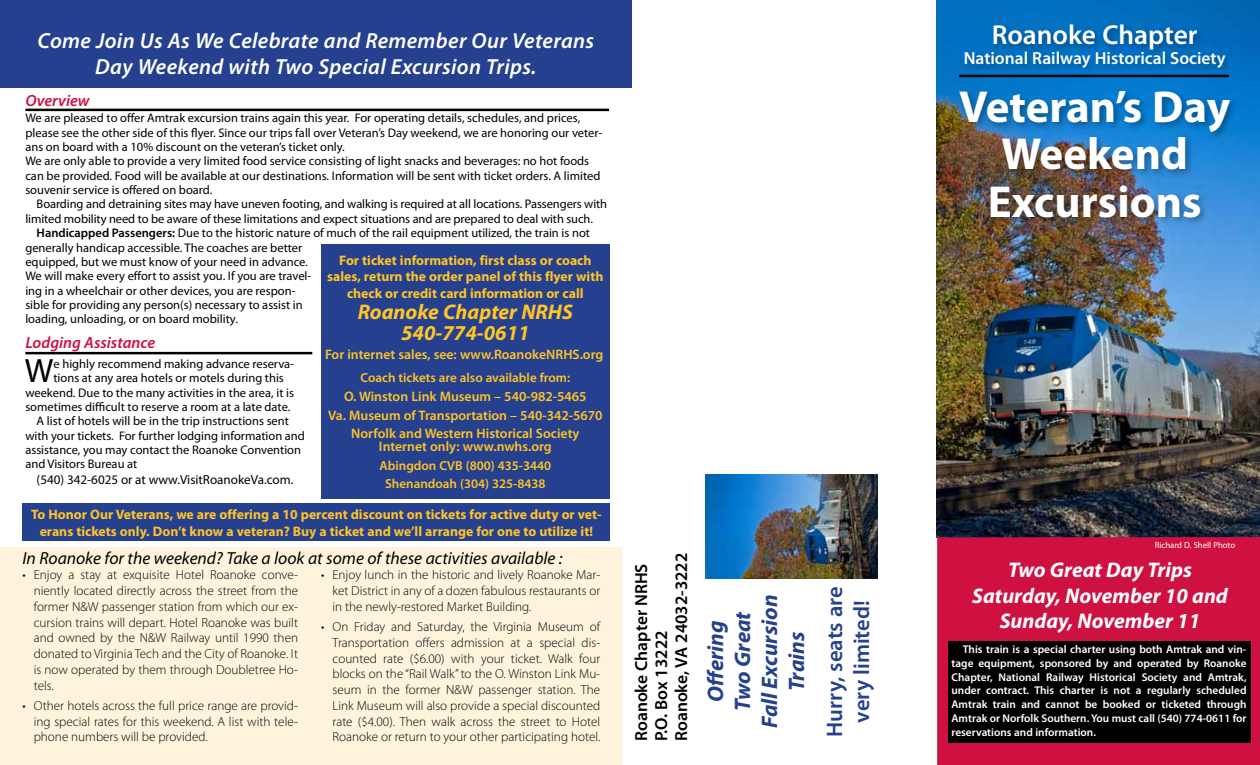
<style>
.page{position:relative;width:1260px;height:765px;background:#fff}
.page>*{position:absolute;margin:0;border:0;box-sizing:border-box;transform-origin:0 0}
.t1{font:700 45px/47.5px "Myriad Pro";color:#fff;text-align:center}
.t2{font:33.88px "Myriad Pro";color:#000}
.t3{font:600 27.5px "Myriad Pro";color:#fff}
.t4{font:italic 700 22.5px/27px "Myriad Pro";color:#25408f;text-align:center}
.t5{font:600 22.5px/27px "Myriad Pro";color:#25408f;text-align:center}
.t6{font:italic 600 21.88px/26.2px "Myriad Pro";letter-spacing:.015em;color:#fff;text-align:center}
.t7{font:italic 700 21.25px/25.5px "Myriad Pro";color:#fff;text-align:center}
.t8{font:italic 700 21.25px/21.2px "Myriad Pro";color:#ffc425;text-align:center}
.t9{font:italic 17.5px "Myriad Pro";color:#000}
.t10{font:600 17.5px/20px "Myriad Pro";color:#000}
.t11{font:600 17.5px "Myriad Pro";color:#fff}
.t12{font:italic 600 16.25px "Myriad Pro";color:#cd1041}
.t13{font:700 13.75px/16.5px "Myriad Pro";color:#ffc425;text-align:center}
.t14{font:600 13.75px/18.8px "Myriad Pro";color:#ffc425;text-align:center}
.t15{font:300 13.12px/15.8px "Myriad Pro";color:#000;text-align:justify}
.t16{font:600 13.12px/18.8px "Myriad Pro";color:#ffc425;text-align:center}
.t17{font:13.12px "Myriad Pro";color:#000}
.t18{font:12.5px/14.4px "Myriad Pro";color:#000}
.t19{font:600 11.25px/13.8px "Myriad Pro";color:#fff;text-align:justify}
.t20{font:8.75px "Myriad Pro";color:#fff}
.s1{font-weight:600}
</style>
<div class="page">
<img style="left:937px;top:0;width:323px;height:537px">
<img style="left:706px;top:474px;width:172px;height:105px">
<div style="left:0;top:547px;width:622px;height:218px;background:#fff3dc"></div>
<div style="left:937px;top:537px;width:323px;height:228px;background:#ce1141"></div>
<div style="left:956px;top:22px;width:283px;height:205px;background:#000;opacity:.35"></div>
<hr style="left:959px;top:75px;width:270px;height:2px;background:#000">
<div style="left:948px;top:641px;width:302px;height:101px;background:#000"></div>
<hr style="left:25px;top:109px;width:584px;height:2px;background:#000">
<hr style="left:25px;top:352px;width:287px;height:2px;background:#000">
<div style="left:321px;top:244px;width:288px;height:254px;background:#25408f"></div>
<div style="left:22px;top:503px;width:588px;height:38px;background:#25408f"></div>
<div style="left:0;top:0;width:632px;height:87px;background:#25408f"></div>
<h3 class="t6" style="left:37px;top:27px;width:558px">Come Join Us As We Celebrate and Remember Our Veterans<br>Day Weekend with Two Special Excursion Trips.</h3>
<h3 class="t12" style="left:25px;top:90px;width:66px">Overview</h3>
<p class="t18" style="left:25px;top:111px;width:578px">We are pleased to offer Amtrak excursion trains again this year. For operating details, schedules, and prices, please see the other side of this flyer. Since our trips fall over Veteran’s Day weekend, we are honoring our veter&shy;ans on board with a 10% discount on the veteran’s ticket only.<br>We are only able to provide a very limited food service consisting of light snacks and beverages: no hot foods can be provided. Food will be available at our destinations. Information will be sent with ticket orders. A limited souvenir service is offered on board.</p>
<p class="t18" style="left:25px;top:197px;width:583px;text-indent:11px">Boarding and detraining sites may have uneven footing, and walking is required at all locations. Passengers with limited mobility need to be aware of these limitations and expect situations and are prepared to deal with such.</p>
<p class="t18" style="left:25px;top:226px;width:566px;text-indent:11px"><span class="s1">Handicapped Passengers:</span> Due to the historic nature of much of the rail equipment utilized, the train is not generally handicap accessible. The coaches are better<br>equipped, but we must know of your need in advance.<br>We will make every effort to assist you. If you are travel-<br>ing in a wheelchair or other devices, you are respon-<br>sible for providing any person(s) necessary to assist in<br>loading, unloading, or on board mobility.</p>
<h3 class="t12" style="left:25px;top:332px;width:131px">Lodging Assistance</h3>
<h2 class="t2" style="left:25px;top:350px;width:30px">W</h2>
<p class="t18" style="left:53px;top:356px;width:242px">e highly recommend making advance reserva-</p>
<p class="t13" style="left:327px;top:251px;width:278px">For ticket information, first class or coach sales, return the order panel of this flyer with check or credit card information or call</p>
<h3 class="t8" style="left:358px;top:300px;width:217px">Roanoke Chapter NRHS<br>540-774-0611</h3>
<p class="t14" style="left:325px;top:345px;width:280px">For internet sales, see: www.RoanokeNRHS.org</p>
<p class="t16" style="left:361px;top:368px;width:211px">Coach tickets are also available from:</p>
<p class="t14" style="left:328px;top:387px;width:276px">O. Winston Link Museum – 540-982-5465<br>Va. Museum of Transportation – 540-342-5670<br>Norfolk and Western Historical Society</p>
<p class="t14" style="left:379px;top:437px;width:174px">Internet only: www.nwhs.org</p>
<p class="t16" style="left:380px;top:456px;width:173px">Abingdon CVB (800) 435-3440<br>Shenandoah (304) 325-8438</p>
<p class="t13" style="left:31px;top:506px;width:572px">To Honor Our Veterans, we are offering a 10 percent discount on tickets for active duty or vet&shy;erans tickets only. Don’t know a veteran? Buy a ticket and we’ll arrange for one to utilize it!</p>
<p class="t18" style="left:53px;top:371px;width:232px">tions at any area hotels or motels during this</p>
<p class="t18" style="left:25px;top:385px;width:270px">weekend. Due to the many activities in the area, it is</p>
<p class="t18" style="left:25px;top:399px;width:267px">sometimes difficult to reserve a room at a late date.</p>
<p class="t18" style="left:37px;top:414px;width:254px">A list of hotels will be in the trip instructions sent</p>
<p class="t18" style="left:25px;top:428px;width:281px">with your tickets. For further lodging information and</p>
<p class="t18" style="left:25px;top:442px;width:277px">assistance, you may contact the Roanoke Convention</p>
<p class="t18" style="left:25px;top:457px;width:113px">and Visitors Bureau at</p>
<p class="t17" style="left:37px;top:472px;width:258px">(540) 342-6025 or at www.VisitRoanokeVa.com.</p>
<h3 class="t9" style="left:22px;top:547px;width:542px">In Roanoke for the weekend? Take a look at some of these activities available :</h3>
<p class="t15" style="left:34px;top:567px;width:266px;text-indent:-11px">• Enjoy a stay at exquisite Hotel Roanoke conve&shy;niently located directly across the street from the former N&amp;W passenger station from which our ex&shy;cursion trains will depart. Hotel Roanoke was built and owned by the N&amp;W Railway until 1990 then donated to Virginia Tech and the City of Roanoke. It is now operated by them through Doubletree Ho&shy;tels.</p>
<p class="t15" style="left:34px;top:697px;width:266px;text-indent:-11px">• Other hotels across the full price range are provid&shy;ing special rates for this weekend. A list with tele&shy;phone numbers will be provided.</p>
<p class="t15" style="left:333px;top:567px;width:269px;text-indent:-11px">• Enjoy lunch in the historic and lively Roanoke Mar&shy;ket District in any of a dozen fabulous restaurants or in the newly-restored Market Building.</p>
<p class="t15" style="left:332px;top:619px;width:269px;text-indent:-11px">• On Friday and Saturday, the Virginia Museum of Transportation offers admission at a special dis&shy;counted rate ($6.00) with your ticket. Walk four blocks on the “Rail Walk”to the O. Winston Link Mu&shy;seum in the former N&amp;W passenger station. The Link Museum will also provide a special discounted rate ($4.00). Then walk across the street to Hotel Roanoke or return to your other participating hotel.</p>
<h3 class="t10" style="left:631px;top:741px;width:190px;rotate:-90deg">Roanoke Chapter NRHS<br>P.O. Box 13222<br>Roanoke, VA 24032-3222</h3>
<h3 class="t4" style="left:701px;top:728px;width:135px;rotate:-90deg">Offering<br>Two Great<br>Fall Excursion<br>Trains</h3>
<h3 class="t5" style="left:821px;top:737px;width:152px;rotate:-90deg">Hurry, seats are very limited!</h3>
<h3 class="t3" style="left:992px;top:18px;width:208px">Roanoke Chapter</h3>
<h3 class="t11" style="left:964px;top:47px;width:263px">National Railway Historical Society</h3>
<h1 class="t1" style="left:959px;top:81px;width:273px">Veteran’s Day<br>Weekend<br>Excursions</h1>
<p class="t20" style="left:1155px;top:539px;width:82px">Richard D. Shell Photo</p>
<h3 class="t7" style="left:972px;top:557px;width:257px">Two Great Day Trips<br>Saturday, November 10 and<br>Sunday, November 11</h3>
<p class="t19" style="left:952px;top:642px;width:297px;text-indent:11px">This train is a special charter using both Amtrak and vin&shy;tage equipment, sponsored by and operated by Roanoke Chapter, National Railway Historical Society and Amtrak, under contract. This charter is not a regularly scheduled Amtrak train and cannot be booked or ticketed through Amtrak or Norfolk Southern. You must call (540) 774-0611 for reservations and information.</p>
</div>
